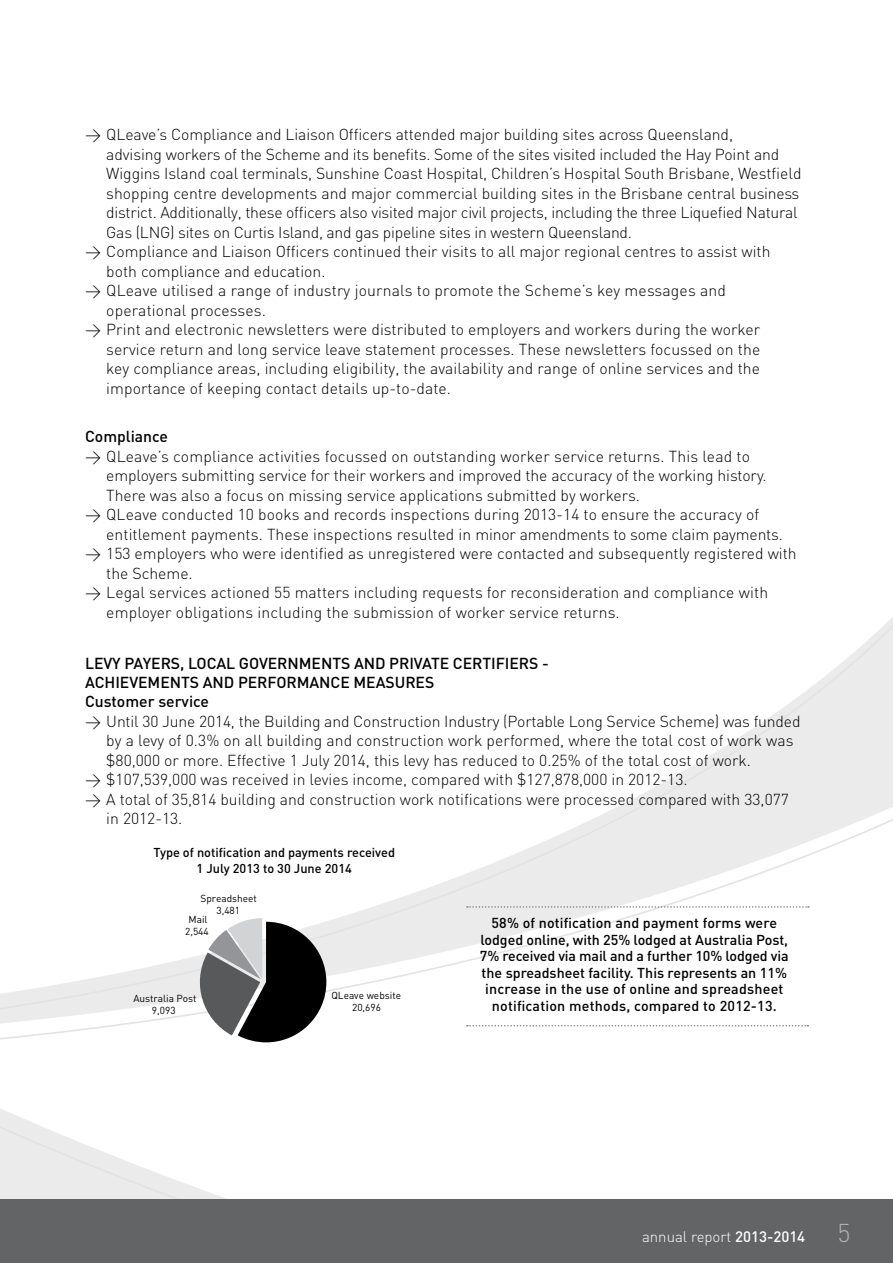
<style>
.page{position:relative;width:893px;height:1263px;background:#fff}
.page>*{position:absolute;margin:0;border:0;box-sizing:border-box;transform-origin:0 0}
.t1{font:300 25.5px "DIN";color:#b1b4b6}
.t2{font:300 15.75px "DIN";color:#000}
.t3{font:500 15.75px/19.2px "DIN";letter-spacing:-.005em;color:#000}
.t4{font:300 15px "DIN";color:#fff}
.t5{font:500 14.25px/16.5px "DIN";color:#000;text-align:center}
.t6{font:500 12.75px/16.5px "DIN";color:#000;text-align:center}
.t7{font:700 12.6px "DIN";color:#010101}
.t8{font:10.05px/12.1px "DIN";color:#010101;text-align:center}
.s1{font-weight:500}
</style>
<div class="page">
<svg style="left:0;top:617px;width:893px;height:582px"></svg>
<div style="left:0;top:1199px;width:893px;height:64px;background:#636466"></div>
<svg style="left:467px;top:1025px;width:341px;height:1px"></svg>
<svg style="left:467px;top:906px;width:342px;height:2px"></svg>
<svg style="left:191px;top:918px;width:135px;height:124px"></svg>
<p class="t2" style="left:85px;top:125px;width:649px">&gt; QLeave’s Compliance and Liaison Officers attended major building sites across Queensland,</p>
<p class="t2" style="left:106px;top:144px;width:675px">advising workers of the Scheme and its benefits. Some of the sites visited included the Hay Point and</p>
<p class="t2" style="left:106px;top:164px;width:697px">Wiggins Island coal terminals, Sunshine Coast Hospital, Children’s Hospital South Brisbane, Westfield</p>
<p class="t2" style="left:106px;top:183px;width:695px">shopping centre developments and major commercial building sites in the Brisbane central business</p>
<p class="t2" style="left:106px;top:203px;width:693px">district. Additionally, these officers also visited major civil projects, including the three Liquefied Natural</p>
<p class="t2" style="left:106px;top:222px;width:527px">Gas (LNG) sites on Curtis Island, and gas pipeline sites in western Queensland.</p>
<p class="t2" style="left:85px;top:242px;width:687px">&gt; Compliance and Liaison Officers continued their visits to all major regional centres to assist with</p>
<p class="t2" style="left:106px;top:261px;width:221px">both compliance and education.</p>
<p class="t2" style="left:85px;top:281px;width:642px">&gt; QLeave utilised a range of industry journals to promote the Scheme’s key messages and</p>
<p class="t2" style="left:106px;top:300px;width:161px">operational processes.</p>
<p class="t2" style="left:85px;top:320px;width:677px">&gt; Print and electronic newsletters were distributed to employers and workers during the worker</p>
<p class="t2" style="left:106px;top:339px;width:655px">service return and long service leave statement processes. These newsletters focussed on the</p>
<p class="t2" style="left:106px;top:359px;width:655px">key compliance areas, including eligibility, the availability and range of online services and the</p>
<p class="t2" style="left:106px;top:378px;width:346px">importance of keeping contact details up-to-date.</p>
<p class="t3" style="left:85px;top:426px;width:85px">Compliance</p>
<p class="t2" style="left:85px;top:446px;width:666px">&gt; QLeave’s compliance activities focussed on outstanding worker service returns. This lead to</p>
<p class="t2" style="left:106px;top:466px;width:662px">employers submitting service for their workers and improved the accuracy of the working history.</p>
<p class="t2" style="left:106px;top:485px;width:535px">There was also a focus on missing service applications submitted by workers.</p>
<p class="t2" style="left:85px;top:505px;width:676px">&gt; QLeave conducted 10 books and records inspections during 2013-14 to ensure the accuracy of</p>
<p class="t2" style="left:106px;top:524px;width:678px">entitlement payments. These inspections resulted in minor amendments to some claim payments.</p>
<p class="t2" style="left:85px;top:544px;width:713px">&gt; 153 employers who were identified as unregistered were contacted and subsequently registered with</p>
<p class="t2" style="left:106px;top:563px;width:88px">the Scheme.</p>
<p class="t2" style="left:85px;top:583px;width:685px">&gt; Legal services actioned 55 matters including requests for reconsideration and compliance with</p>
<p class="t2" style="left:106px;top:602px;width:515px">employer obligations including the submission of worker service returns.</p>
<p class="t3" style="left:85px;top:653px;width:465px">LEVY PAYERS, LOCAL GOVERNMENTS AND PRIVATE CERTIFIERS -<br>ACHIEVEMENTS AND PERFORMANCE MEASURES<br>Customer service</p>
<p class="t2" style="left:85px;top:711px;width:717px">&gt; Until 30 June 2014, the Building and Construction Industry (Portable Long Service Scheme) was funded</p>
<p class="t2" style="left:106px;top:731px;width:689px">by a levy of 0.3% on all building and construction work performed, where the total cost of work was</p>
<p class="t2" style="left:106px;top:750px;width:646px">$80,000 or more. Effective 1 July 2014, this levy has reduced to 0.25% of the total cost of work.</p>
<p class="t2" style="left:85px;top:770px;width:604px">&gt; $107,539,000 was received in levies income, compared with $127,878,000 in 2012-13.</p>
<p class="t2" style="left:85px;top:789px;width:705px">&gt; A total of 35,814 building and construction work notifications were processed compared with 33,077</p>
<p class="t2" style="left:106px;top:809px;width:78px">in 2012-13.</p>
<p class="t6" style="left:153px;top:843px;width:243px">Type of notification and payments received<br>1 July 2013 to 30 June 2014</p>
<p class="t7" style="left:88px;top:851px;width:402px">Type of notification and payments received 1 July 2012 to 30 June 2013</p>
<p class="t8" style="left:200px;top:892px;width:58px">Spreadsheet<br>3,481</p>
<p class="t8" style="left:185px;top:913px;width:25px">Mail<br>2,544</p>
<p class="t8" style="left:133px;top:992px;width:65px">Australia Post<br>9,093</p>
<p class="t8" style="left:331px;top:989px;width:71px">QLeave website<br>20,696</p>
<p class="t5" style="left:480px;top:914px;width:310px">58% of notification and payment forms were lodged online, with 25% lodged at Australia Post, 7% received via mail and a further 10% lodged via the spreadsheet facility. This represents an 11% increase in the use of online and spreadsheet notification methods, compared to 2012-13.</p>
<p class="t4" style="left:642px;top:1227px;width:165px">annual report <span class="s1">2013-2014</span></p>
<h1 class="t1" style="left:837px;top:1217px;width:15px">5</h1>
</div>
